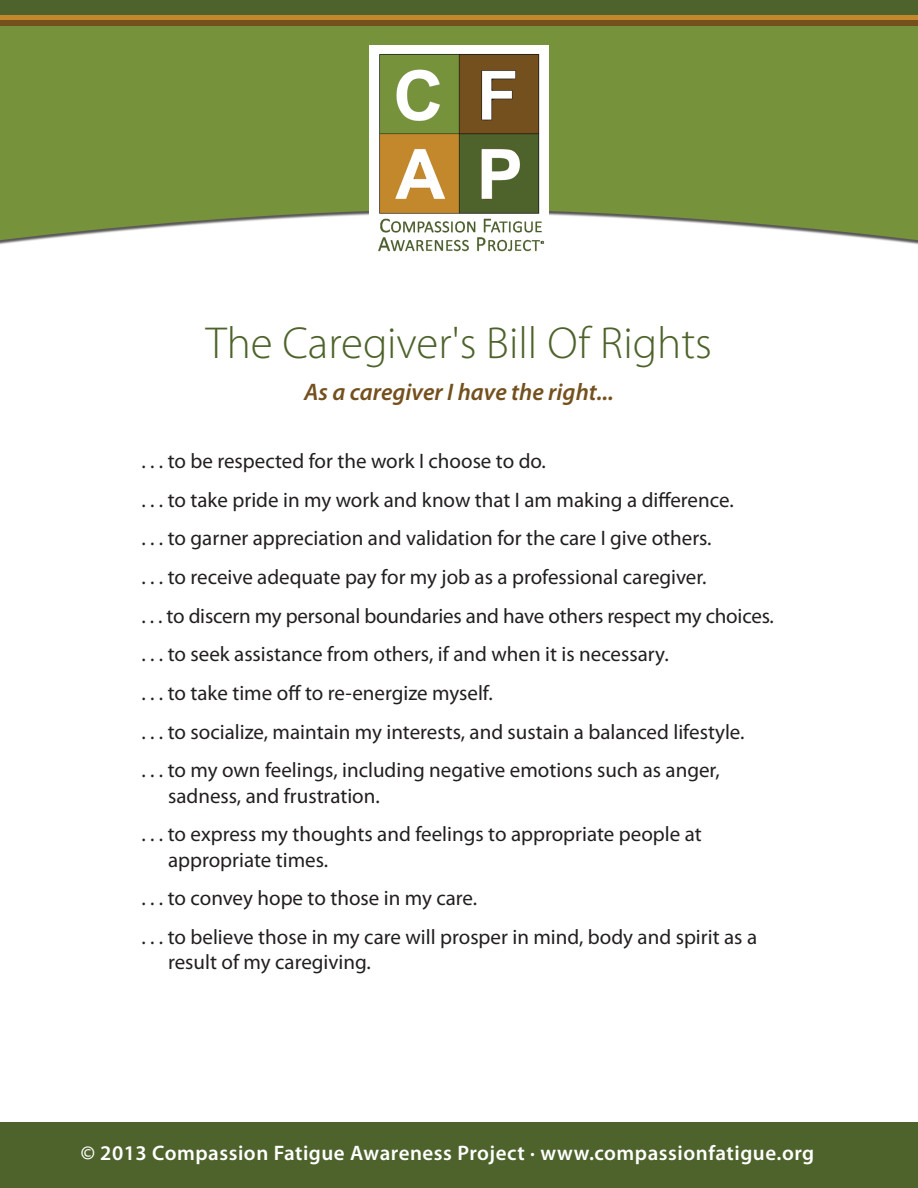
<style>
.page{position:relative;width:918px;height:1188px;background:#fff}
.page>*{position:absolute;margin:0;border:0;box-sizing:border-box;transform-origin:0 0}
.t1{font:300 45px "Myriad Pro";color:#4e632c}
.t2{font:italic 600 24px "Myriad Pro";color:#74501e}
.t3{font:21px/38.7px "Myriad Pro";color:#231f20}
.t4{font:600 21px "Myriad Pro";letter-spacing:.025em;color:#fff}
</style>
<div class="page">
<svg style="left:0;top:25px;width:918px;height:217px;background:#7f994a"></svg>
<div style="left:0;top:1122px;width:918px;height:66px;background:#4e632c"></div>
<div style="left:0;top:15px;width:918px;height:5px;background:#c2882b"></div>
<div style="left:0;top:20px;width:918px;height:5px;background:#74501e"></div>
<img style="left:370px;top:46px;width:178px;height:206px">
<div style="left:0;top:0;width:918px;height:15px;background:#4e632c"></div>
<h1 class="t1" style="left:206px;top:316px;width:508px">The Caregiver's Bill Of Rights</h1>
<p class="t2" style="left:304px;top:377px;width:311px">As a caregiver I have the right...</p>
<p class="t3" style="left:141px;top:441px;width:634px">. . . to be respected for the work I choose to do.<br>. . . to take pride in my work and know that I am making a difference.<br>. . . to garner appreciation and validation for the care I give others.<br>. . . to receive adequate pay for my job as a professional caregiver.<br>. . . to discern my personal boundaries and have others respect my choices. . . . to seek assistance from others, if and when it is necessary.<br>. . . to take time off to re-energize myself.<br>. . . to socialize, maintain my interests, and sustain a balanced lifestyle.<br>. . . to my own feelings, including negative emotions such as anger,</p>
<p class="t3" style="left:141px;top:776px;width:562px;text-indent:27px">sadness, and frustration.<br>. . . to express my thoughts and feelings to appropriate people at</p>
<p class="t3" style="left:141px;top:840px;width:617px;text-indent:27px">appropriate times.<br>. . . to convey hope to those in my care.<br>. . . to believe those in my care will prosper in mind, body and spirit as a</p>
<p class="t3" style="left:168px;top:942px;width:204px">result of my caregiving.</p>
<p class="t4" style="left:81px;top:1139px;width:735px">© 2013 Compassion Fatigue Awareness Project ∙ www.compassionfatigue.org</p>
</div>
